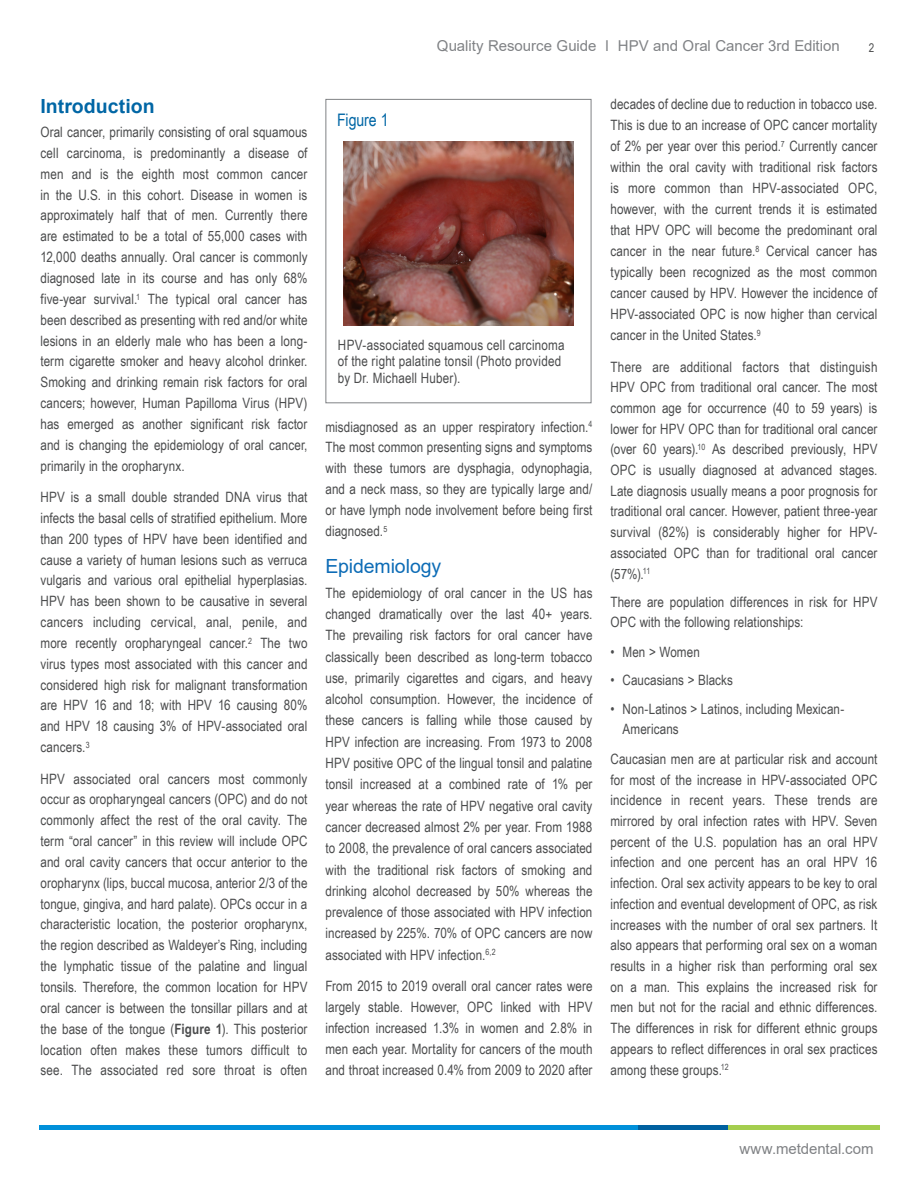
<style>
.page{position:relative;width:918px;height:1188px;background:#fff}
.page>*{position:absolute;margin:0;border:0;box-sizing:border-box;transform-origin:0 0}
.Body{font:700 19.5px "Arial";color:#0066a5}
.Body-2{font:19.5px "Arial";letter-spacing:-.005em;color:#0d6cb6}
.t1{font:17.25px "Arial Narrow";letter-spacing:-.005em;color:#0066a5}
.t2{font:15px "Arial";color:#808285}
.Body-3{font:14.25px/20.9px "Arial Narrow";letter-spacing:.005em;color:#4b4c4d;text-align:justify}
.t3{font:12px "Arial Narrow";color:#4b4c4d}
.s1{font-weight:700}
</style>
<div class="page">
<hr style="left:39px;top:1125px;width:600px;height:4px;background:#0090da">
<hr style="left:639px;top:1125px;width:89px;height:4px;background:#0061a0">
<hr style="left:728px;top:1125px;width:152px;height:4px;background:#a4ce4e">
<div style="left:326px;top:99px;width:265px;height:304px;background:#fff;border:1px solid #808285"></div>
<img style="left:343px;top:141px;width:231px;height:185px">
<p class="t2" style="left:437px;top:36px;width:404px">Quality Resource Guide l HPV and Oral Cancer 3rd Edition</p>
<p class="t3" style="left:869px;top:39px;width:7px">2</p>
<p class="Body" style="left:40px;top:93px;width:116px">Introduction</p>
<p class="Body-3" style="left:40px;top:121px;width:269px">Oral cancer, primarily consisting of oral squamous cell carcinoma, is predominantly a disease of men and is the eighth most common cancer in the U.S. in this cohort. Disease in women is approximately half that of men. Currently there are estimated to be a total of 55,000 cases with 12,000 deaths annually. Oral cancer is commonly diagnosed late in its course and has only 68% five-year survival.<sup>1</sup> The typical oral cancer has been described as presenting with red and/or white lesions in an elderly male who has been a long&shy;term cigarette smoker and heavy alcohol drinker.<br>Smoking and drinking remain risk factors for oral cancers; however, Human Papilloma Virus (HPV) has emerged as another significant risk factor and is changing the epidemiology of oral cancer, primarily in the oropharynx.</p>
<p class="Body-3" style="left:40px;top:486px;width:269px">HPV is a small double stranded DNA virus that infects the basal cells of stratified epithelium. More than 200 types of HPV have been identified and cause a variety of human lesions such as verruca vulgaris and various oral epithelial hyperplasias.<br>HPV has been shown to be causative in several cancers including cervical, anal, penile, and more recently oropharyngeal cancer.<sup>2</sup> The two virus types most associated with this cancer and considered high risk for malignant transformation are HPV 16 and 18; with HPV 16 causing 80% and HPV 18 causing 3% of HPV-associated oral cancers.<sup>3</sup></p>
<p class="Body-3" style="left:40px;top:768px;width:269px">HPV associated oral cancers most commonly occur as oropharyngeal cancers (OPC) and do not commonly affect the rest of the oral cavity. The term “oral cancer” in this review will include OPC and oral cavity cancers that occur anterior to the oropharynx (lips, buccal mucosa, anterior 2/3 of the tongue, gingiva, and hard palate). OPCs occur in a characteristic location, the posterior oropharynx, the region described as Waldeyer’s Ring, including the lymphatic tissue of the palatine and lingual tonsils. Therefore, the common location for HPV oral cancer is between the tonsillar pillars and at the base of the tongue (<span class="s1">Figure 1</span>). This posterior location often makes these tumors difficult to see. The associated red sore throat is often</p>
<p class="t1" style="left:337px;top:107px;width:53px">Figure 1</p>
<p class="Body-3" style="left:338px;top:336px;width:228px;line-height:16.5px;text-align:left">HPV-associated squamous cell carcinoma of the right palatine tonsil (Photo provided by Dr. Michaell Huber).</p>
<p class="Body-3" style="left:325px;top:416px;width:269px">misdiagnosed as an upper respiratory infection.<sup>4<br></sup>The most common presenting signs and symptoms with these tumors are dysphagia, odynophagia, and a neck mass, so they are typically large and/ or have lymph node involvement before being first diagnosed.<sup>5</sup></p>
<p class="Body-2" style="left:326px;top:553px;width:117px">Epidemiology</p>
<p class="Body-3" style="left:326px;top:581px;width:269px;line-height:21.3px">The epidemiology of oral cancer in the US has changed dramatically over the last 40+ years.<br>The prevailing risk factors for oral cancer have classically been described as long-term tobacco use, primarily cigarettes and cigars, and heavy alcohol consumption. However, the incidence of these cancers is falling while those caused by HPV infection are increasing. From 1973 to 2008<br>HPV positive OPC of the lingual tonsil and palatine tonsil increased at a combined rate of 1% per year whereas the rate of HPV negative oral cavity cancer decreased almost 2% per year. From 1988 to 2008, the prevalence of oral cancers associated with the traditional risk factors of smoking and drinking alcohol decreased by 50% whereas the prevalence of those associated with HPV infection increased by 225%. 70% of OPC cancers are now associated with HPV infection.<sup>6,2</sup></p>
<p class="Body-3" style="left:326px;top:975px;width:269px">From 2015 to 2019 overall oral cancer rates were largely stable. However, OPC linked with HPV infection increased 1.3% in women and 2.8% in men each year. Mortality for cancers of the mouth and throat increased 0.4% from 2009 to 2020 after</p>
<p class="Body-3" style="left:610px;top:93px;width:269px">decades of decline due to reduction in tobacco use.<br>This is due to an increase of OPC cancer mortality of 2% per year over this period.<sup>7</sup> Currently cancer within the oral cavity with traditional risk factors is more common than HPV-associated OPC, however, with the current trends it is estimated that HPV OPC will become the predominant oral cancer in the near future.<sup>8</sup> Cervical cancer has typically been recognized as the most common cancer caused by HPV. However the incidence of HPV-associated OPC is now higher than cervical cancer in the United States.<sup>9</sup></p>
<p class="Body-3" style="left:610px;top:356px;width:269px">There are additional factors that distinguish HPV OPC from traditional oral cancer. The most common age for occurrence (40 to 59 years) is lower for HPV OPC than for traditional oral cancer (over 60 years).<sup>10</sup> As described previously, HPV OPC is usually diagnosed at advanced stages.<br>Late diagnosis usually means a poor prognosis for traditional oral cancer. However, patient three-year survival (82%) is considerably higher for HPV&shy;associated OPC than for traditional oral cancer (57%).<sup>11</sup></p>
<p class="Body-3" style="left:610px;top:591px;width:269px">There are population differences in risk for HPV<br>OPC with the following relationships:</p>
<p class="Body-3" style="left:610px;top:641px;width:91px">• Men &gt; Women</p>
<p class="Body-3" style="left:610px;top:669px;width:124px">• Caucasians &gt; Blacks</p>
<p class="Body-3" style="left:622px;top:698px;width:223px;text-indent:-12px">• Non-Latinos &gt; Latinos, including Mexican-<br>Americans</p>
<p class="Body-3" style="left:611px;top:748px;width:269px">Caucasian men are at particular risk and account for most of the increase in HPV-associated OPC incidence in recent years. These trends are mirrored by oral infection rates with HPV. Seven percent of the U.S. population has an oral HPV infection and one percent has an oral HPV 16 infection. Oral sex activity appears to be key to oral infection and eventual development of OPC, as risk increases with the number of oral sex partners. It also appears that performing oral sex on a woman results in a higher risk than performing oral sex on a man. This explains the increased risk for men but not for the racial and ethnic differences.<br>The differences in risk for different ethnic groups appears to reflect differences in oral sex practices among these groups.<sup>12</sup></p>
<p class="t2" style="left:739px;top:1139px;width:136px">www.metdental.com</p>
</div>
